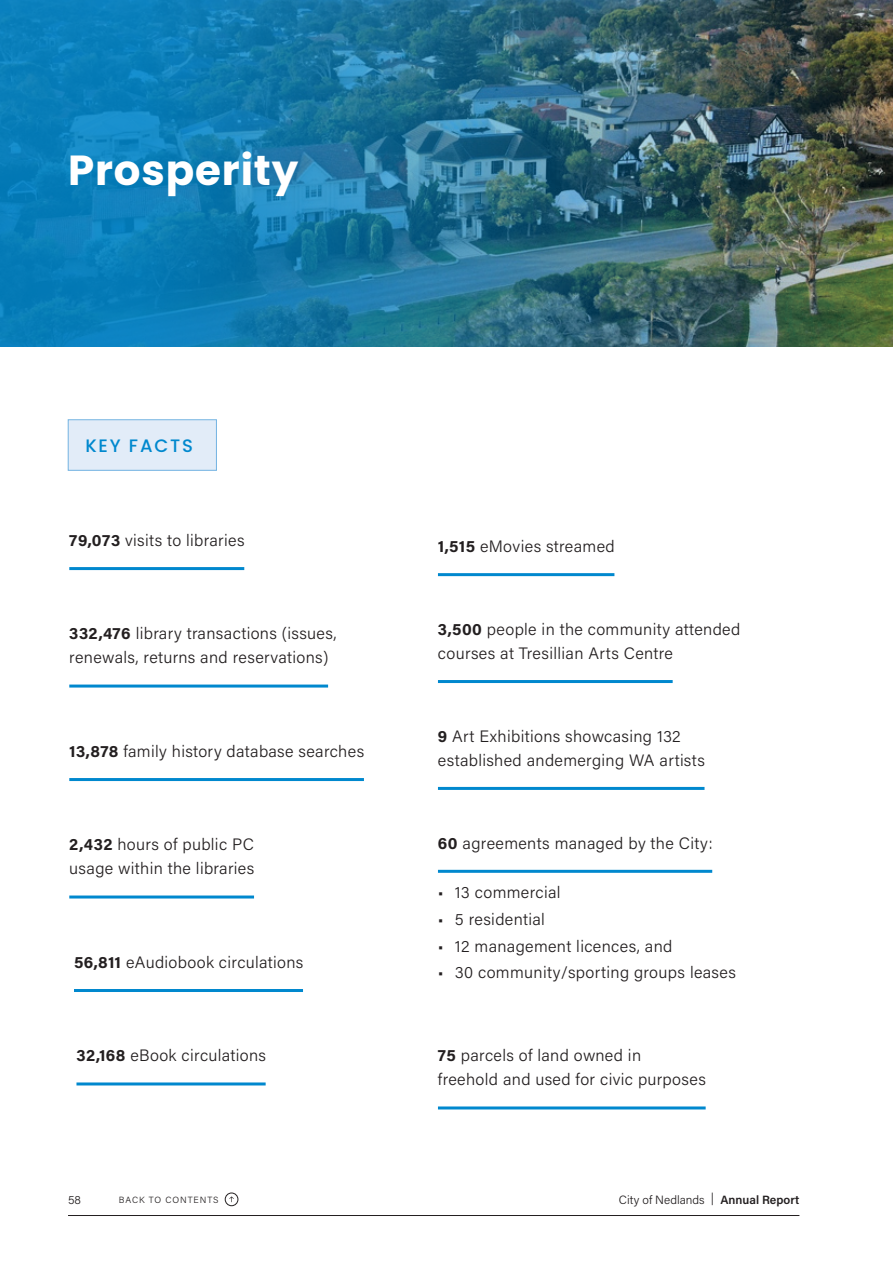
<style>
.page{position:relative;width:893px;height:1263px;background:#fff}
.page>*{position:absolute;margin:0;border:0;box-sizing:border-box;transform-origin:0 0}
.H1_-_white{font:700 42px "Poppins";letter-spacing:.02em;color:#fff}
.Key_Facts_Heading{font:500 18px "Poppins";letter-spacing:.1em;color:#0088ce}
.Body_-_Purple_Underline{font:300 16.5px/24px "Acumin Pro";letter-spacing:.02em;color:#231f20}
.t1{font:300 12px "Acumin Pro";color:#231f20}
.t2{font:300 9px "Acumin Pro";letter-spacing:.1em;color:#231f20}
.s1{font-weight:700}
.s2{font-weight:600}
</style>
<div class="page">
<div style="left:68px;top:420px;width:148px;height:50px;background:#e2ecf8"></div>
<hr style="left:69px;top:895px;width:185px;height:3px;background:#0088ce">
<hr style="left:69px;top:684px;width:259px;height:3px;background:#0088ce">
<hr style="left:69px;top:778px;width:295px;height:3px;background:#0088ce">
<hr style="left:69px;top:567px;width:175px;height:3px;background:#0088ce">
<hr style="left:74px;top:989px;width:229px;height:3px;background:#0088ce">
<hr style="left:76px;top:1082px;width:190px;height:3px;background:#0088ce">
<hr style="left:438px;top:573px;width:176px;height:3px;background:#0088ce">
<hr style="left:438px;top:1106px;width:268px;height:3px;background:#0088ce">
<hr style="left:438px;top:680px;width:235px;height:3px;background:#0088ce">
<hr style="left:438px;top:787px;width:266px;height:3px;background:#0088ce">
<hr style="left:438px;top:870px;width:274px;height:3px;background:#0088ce">
<img style="left:0;top:0;width:893px;height:347px">
<hr style="left:68px;top:1215px;width:731px;height:1px;background:#231f20">
<svg style="left:229px;top:1196px;width:5px;height:6px"></svg>
<div style="left:225px;top:1193px;width:13px;height:13px;border:1px solid #231f20;border-radius:50%"></div>
<p class="H1_-_white" style="left:68px;top:146px;width:232px">Prosperity</p>
<p class="Key_Facts_Heading" style="left:85px;top:435px;width:109px">KEY FACTS</p>
<p class="Body_-_Purple_Underline" style="left:69px;top:527px;width:177px"><span class="s1">79,073</span> visits to libraries</p>
<p class="Body_-_Purple_Underline" style="left:69px;top:621px;width:269px"><span class="s1">332,476</span> library transactions (issues, renewals, returns and reservations)</p>
<p class="Body_-_Purple_Underline" style="left:69px;top:738px;width:296px"><span class="s1">13,878</span> family history database searches</p>
<p class="Body_-_Purple_Underline" style="left:69px;top:832px;width:187px"><span class="s1">2,432</span> hours of public PC usage within the libraries</p>
<p class="Body_-_Purple_Underline" style="left:74px;top:949px;width:231px"><span class="s1">56,811</span> eAudiobook circulations</p>
<p class="Body_-_Purple_Underline" style="left:76px;top:1043px;width:191px"><span class="s1">32,168</span> eBook circulations</p>
<p class="Body_-_Purple_Underline" style="left:438px;top:533px;width:178px"><span class="s1">1,515</span> eMovies streamed</p>
<p class="Body_-_Purple_Underline" style="left:438px;top:616px;width:304px"><span class="s1">3,500</span> people in the community attended courses at Tresillian Arts Centre</p>
<p class="Body_-_Purple_Underline" style="left:438px;top:723px;width:268px"><span class="s1">9</span> Art Exhibitions showcasing 132 established andemerging WA artists</p>
<p class="Body_-_Purple_Underline" style="left:438px;top:830px;width:276px"><span class="s1">60</span> agreements managed by the City:</p>
<p class="Body_-_Purple_Underline" style="left:438px;top:880px;width:124px">• 13 commercial</p>
<p class="Body_-_Purple_Underline" style="left:438px;top:906px;width:108px">• 5 residential</p>
<p class="Body_-_Purple_Underline" style="left:438px;top:933px;width:236px">• 12 management licences, and</p>
<p class="Body_-_Purple_Underline" style="left:438px;top:960px;width:299px">• 30 community/sporting groups leases</p>
<p class="Body_-_Purple_Underline" style="left:438px;top:1043px;width:270px"><span class="s1">75</span> parcels of land owned in<br>freehold and used for civic purposes</p>
<p class="t1" style="left:68px;top:1191px;width:15px">58</p>
<p class="t2" style="left:119px;top:1194px;width:101px">BACK TO CONTENTS</p>
<p class="t1" style="left:619px;top:1191px;width:182px">City of Nedlands | <span class="s2">Annual Report</span></p>
</div>
